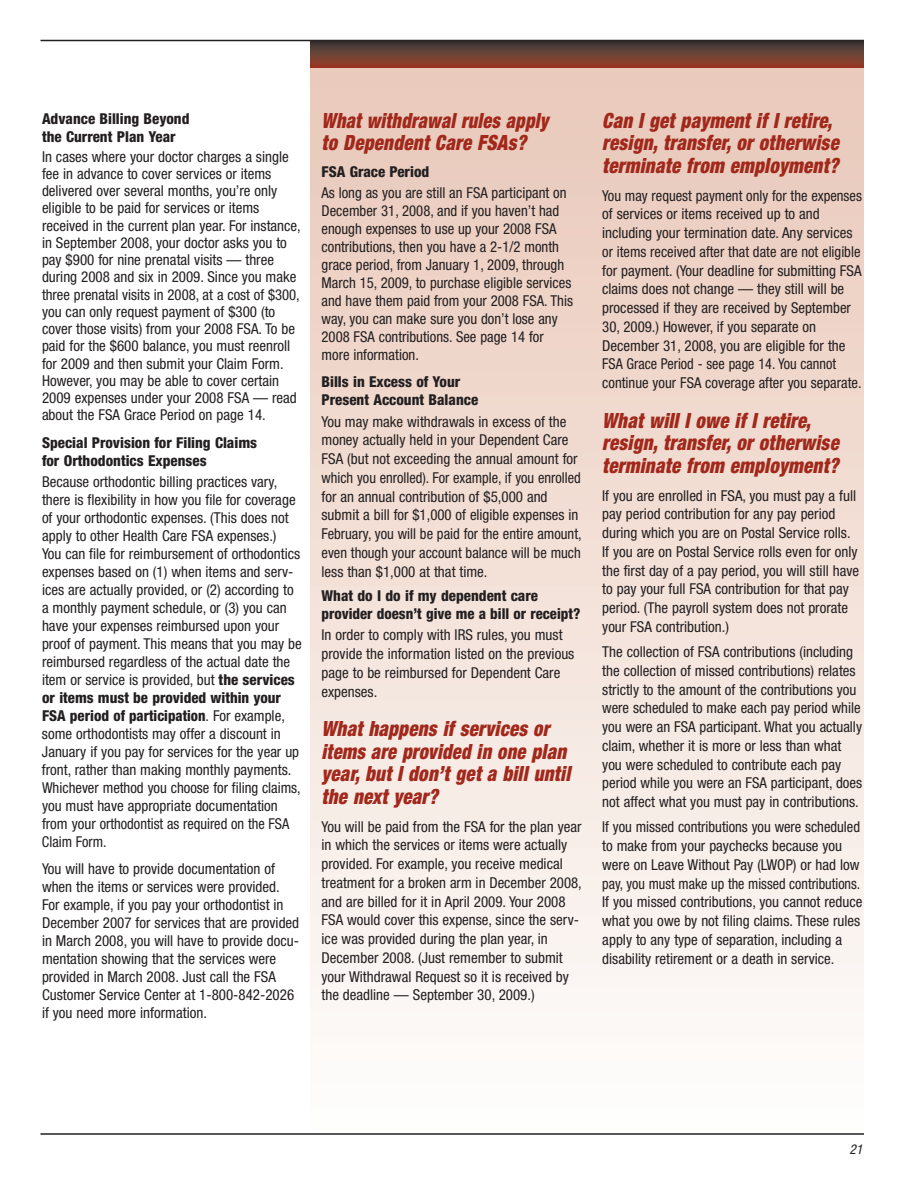
<style>
.page{position:relative;width:918px;height:1188px;background:#fff}
.page>*{position:absolute;margin:0;border:0;box-sizing:border-box;transform-origin:0 0}
.t1{font:italic 900 condensed 21px/22.5px "Helvetica Neue";letter-spacing:.015em;color:#a1281b;scale:.9 1}
.t2{font:italic 900 condensed 21px/22.5px "Helvetica Neue";letter-spacing:.015em;color:#a1281b;scale:.87 1}
.t3{font:condensed 15px/18.8px "Helvetica Neue";color:#231f20}
.t4{font:800 condensed 15px/18px "Helvetica Neue";color:#231f20}
.t5{font:italic condensed 13.5px "Helvetica Neue";color:#231f20}
.s1{font-weight:800}
</style>
<div class="page">
<div style="left:310px;top:40px;width:554px;height:1094px;background:linear-gradient(to bottom,#e9c7b7,#fefdfc)"></div>
<hr style="left:40px;top:40px;width:824px;height:1px;background:#231f20">
<hr style="left:40px;top:1133px;width:824px;height:2px;background:#231f20">
<div style="left:310px;top:40px;width:554px;height:28px;background:linear-gradient(to bottom,#343b3a,#9a4029)"></div>
<p class="t4" style="left:42px;top:111px;width:149px">Advance Billing Beyond the Current Plan Year</p>
<p class="t3" style="left:42px;top:149px;width:260px;line-height:17.2px">In cases where your doctor charges a single fee in advance to cover services or items delivered over several months, you’re only eligible to be paid for services or items received in the current plan year. For instance, in September 2008, your doctor asks you to pay $900 for nine prenatal visits — three during 2008 and six in 2009. Since you make three prenatal visits in 2008, at a cost of $300, you can only request payment of $300 (to cover those visits) from your 2008 FSA. To be paid for the $600 balance, you must reenroll for 2009 and then submit your Claim Form.<br>However, you may be able to cover certain 2009 expenses under your 2008 FSA — read about the FSA Grace Period on page 14.</p>
<p class="t4" style="left:42px;top:435px;width:217px">Special Provision for Filing Claims for Orthodontics Expenses</p>
<p class="t3" style="left:42px;top:474px;width:261px;line-height:18px">Because orthodontic billing practices vary, there is flexibility in how you file for coverage of your orthodontic expenses. (This does not apply to other Health Care FSA expenses.)<br>You can file for reimbursement of orthodontics expenses based on (1) when items and serv&shy;ices are actually provided, or (2) according to a monthly payment schedule, or (3) you can have your expenses reimbursed upon your proof of payment. This means that you may be reimbursed regardless of the actual date the item or service is provided, but <span class="s1">the services or items must be provided within your FSA period of participation</span>. For example, some orthodontists may offer a discount in January if you pay for services for the year up front, rather than making monthly payments.<br>Whichever method you choose for filing claims, you must have appropriate documentation from your orthodontist as required on the FSA Claim Form.</p>
<p class="t3" style="left:42px;top:861px;width:259px;line-height:18px">You will have to provide documentation of when the items or services were provided.<br>For example, if you pay your orthodontist in December 2007 for services that are provided in March 2008, you will have to provide docu&shy;mentation showing that the services were provided in March 2008. Just call the FSA Customer Service Center at 1-800-842-2026 if you need more information.</p>
<p class="t2" style="left:322px;top:111px;width:262px">What withdrawal rules apply to Dependent Care FSAs?</p>
<p class="t3" style="left:322px;top:163px;width:246px;line-height:20.7px"><span class="s1">FSA Grace Period<br></span>As long as you are still an FSA participant on</p>
<p class="t3" style="left:322px;top:203px;width:253px;line-height:18px">December 31, 2008, and if you haven’t had enough expenses to use up your 2008 FSA contributions, then you have a 2-1/2 month grace period, from January 1, 2009, through March 15, 2009, to purchase eligible services and have them paid from your 2008 FSA. This way, you can make sure you don’t lose any 2008 FSA contributions. See page 14 for more information.</p>
<p class="t4" style="left:322px;top:374px;width:158px">Bills in Excess of Your<br>Present Account Balance</p>
<p class="t3" style="left:322px;top:413px;width:262px">You may make withdrawals in excess of the money actually held in your Dependent Care FSA (but not exceeding the annual amount for which you enrolled). For example, if you enrolled for an annual contribution of $5,000 and submit a bill for $1,000 of eligible expenses in February, you will be paid for the entire amount, even though your account balance will be much less than $1,000 at that time.</p>
<p class="t4" style="left:322px;top:588px;width:260px">What do I do if my dependent care provider doesn’t give me a bill or receipt?</p>
<p class="t3" style="left:322px;top:627px;width:254px">In order to comply with IRS rules, you must provide the information listed on the previous page to be reimbursed for Dependent Care expenses.</p>
<p class="t1" style="left:322px;top:720px;width:278px">What happens if services or items are provided in one plan year, but I don’t get a bill until the next year?</p>
<p class="t3" style="left:322px;top:818px;width:262px">You will be paid from the FSA for the plan year in which the services or items were actually provided. For example, you receive medical treatment for a broken arm in December 2008, and are billed for it in April 2009. Your 2008<br>FSA would cover this expense, since the serv&shy;ice was provided during the plan year, in December 2008. (Just remember to submit your Withdrawal Request so it is received by the deadline — September 30, 2009.)</p>
<p class="t1" style="left:602px;top:111px;width:264px">Can I get payment if I retire, resign, transfer, or otherwise terminate from employment?</p>
<p class="t3" style="left:602px;top:187px;width:261px">You may request payment only for the expenses of services or items received up to and including your termination date. Any services or items received after that date are not eligible for payment. (Your deadline for submitting FSA claims does not change — they still will be processed if they are received by September 30, 2009.) However, if you separate on December 31, 2008, you are eligible for the FSA Grace Period - see page 14. You cannot continue your FSA coverage after you separate.</p>
<p class="t1" style="left:602px;top:411px;width:264px">What will I owe if I retire, resign, transfer, or otherwise terminate from employment?</p>
<p class="t3" style="left:602px;top:487px;width:258px">If you are enrolled in FSA, you must pay a full pay period contribution for any pay period during which you are on Postal Service rolls.<br>If you are on Postal Service rolls even for only the first day of a pay period, you will still have to pay your full FSA contribution for that pay period. (The payroll system does not prorate your FSA contribution.)</p>
<p class="t3" style="left:602px;top:644px;width:261px">The collection of FSA contributions (including the collection of missed contributions) relates strictly to the amount of the contributions you were scheduled to make each pay period while you were an FSA participant. What you actually claim, whether it is more or less than what you were scheduled to contribute each pay period while you were an FSA participant, does not affect what you must pay in contributions.</p>
<p class="t3" style="left:602px;top:819px;width:262px">If you missed contributions you were scheduled to make from your paychecks because you were on Leave Without Pay (LWOP) or had low pay, you must make up the missed contributions.<br>If you missed contributions, you cannot reduce what you owe by not filing claims. These rules apply to any type of separation, including a disability retirement or a death in service.</p>
<p class="t5" style="left:850px;top:1145px;width:14px">21</p>
</div>
